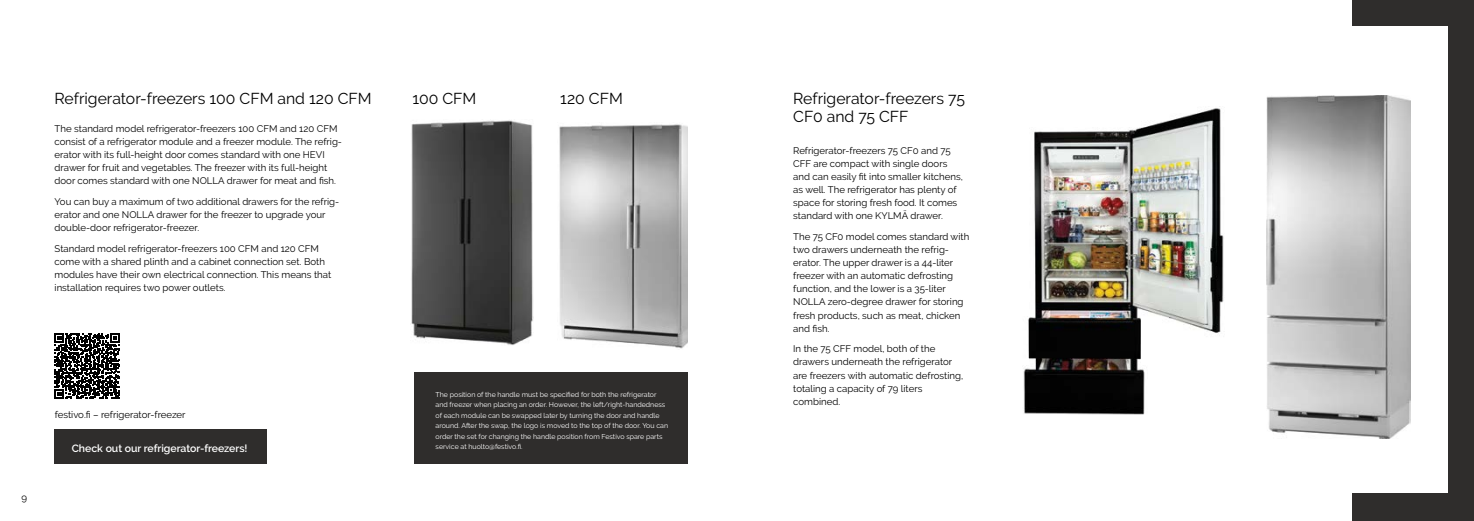
<style>
.page{position:relative;width:1474px;height:521px;background:#fff}
.page>*{position:absolute;margin:0;border:0;box-sizing:border-box;transform-origin:0 0}
.t1{font:15.75px/18.9px "Raleway";color:#000}
.t2{font:600 10.5px "Raleway";color:#fff}
.t3{font:9.62px/13.1px "Raleway";color:#000}
.t4{font:7px/10.5px "Raleway";color:#fff}
</style>
<div class="page">
<div style="left:1352px;top:0;width:121px;height:521px;background:#2f2d2c"></div>
<div style="left:55px;top:429px;width:212px;height:34px;background:#2f2d2c"></div>
<img style="left:411px;top:120px;width:122px;height:225px">
<img style="left:559px;top:124px;width:129px;height:225px">
<div style="left:414px;top:372px;width:274px;height:91px;background:#2f2d2c"></div>
<div style="left:1194px;top:26px;width:253px;height:466px;background:#fff"></div>
<img style="left:1266px;top:96px;width:144px;height:342px">
<img style="left:1023px;top:106px;width:201px;height:309px">
<svg style="left:55px;top:333px;width:65px;height:66px"></svg>
<h1 class="t1" style="left:55px;top:88px;width:318px">Refrigerator-freezers 100 CFM and 120 CFM</h1>
<h1 class="t1" style="left:412px;top:88px;width:65px">100 CFM</h1>
<h1 class="t1" style="left:560px;top:88px;width:64px">120 CFM</h1>
<p class="t3" style="left:55px;top:122px;width:289px">The standard model refrigerator-freezers 100 CFM and 120 CFM consist of a refrigerator module and a freezer module. The refrig&shy;erator with its full-height door comes standard with one HEVI drawer for fruit and vegetables. The freezer with its full-height door comes standard with one NOLLA drawer for meat and fish.</p>
<p class="t3" style="left:55px;top:195px;width:286px">You can buy a maximum of two additional drawers for the refrig&shy;erator and one NOLLA drawer for the freezer to upgrade your double-door refrigerator-freezer.</p>
<p class="t3" style="left:55px;top:242px;width:278px">Standard model refrigerator-freezers 100 CFM and 120 CFM come with a shared plinth and a cabinet connection set. Both modules have their own electrical connection. This means that installation requires two power outlets.</p>
<p class="t3" style="left:22px;top:491px;width:7px">9</p>
<p class="t3" style="left:55px;top:408px;width:132px">festivo.fi – refrigerator-freezer</p>
<p class="t2" style="left:72px;top:442px;width:177px">Check out our refrigerator-freezers!</p>
<p class="t4" style="left:435px;top:389px;width:234px">The position of the handle must be specified for both the refrigerator and freezer when placing an order. However, the left/right-handedness of each module can be swapped later by turning the door and handle around. After the swap, the logo is moved to the top of the door. You can order the set for changing the handle position from Festivo spare parts service at huolto@festivo.fi.</p>
<h1 class="t1" style="left:793px;top:88px;width:173px">Refrigerator-freezers 75<br>CF0 and 75 CFF</h1>
<p class="t3" style="left:793px;top:144px;width:171px">Refrigerator-freezers 75 CF0 and 75<br>CFF are compact with single doors and can easily fit into smaller kitchens, as well. The refrigerator has plenty of space for storing fresh food. It comes standard with one KYLMÄ drawer.</p>
<p class="t3" style="left:793px;top:230px;width:178px">The 75 CF0 model comes standard with two drawers underneath the refrig&shy;erator. The upper drawer is a 44-liter freezer with an automatic defrosting function, and the lower is a 35-liter NOLLA zero-degree drawer for storing fresh products, such as meat, chicken and fish.</p>
<p class="t3" style="left:793px;top:342px;width:171px">In the 75 CFF model, both of the drawers underneath the refrigerator are freezers with automatic defrosting, totaling a capacity of 79 liters combined.</p>
</div>
